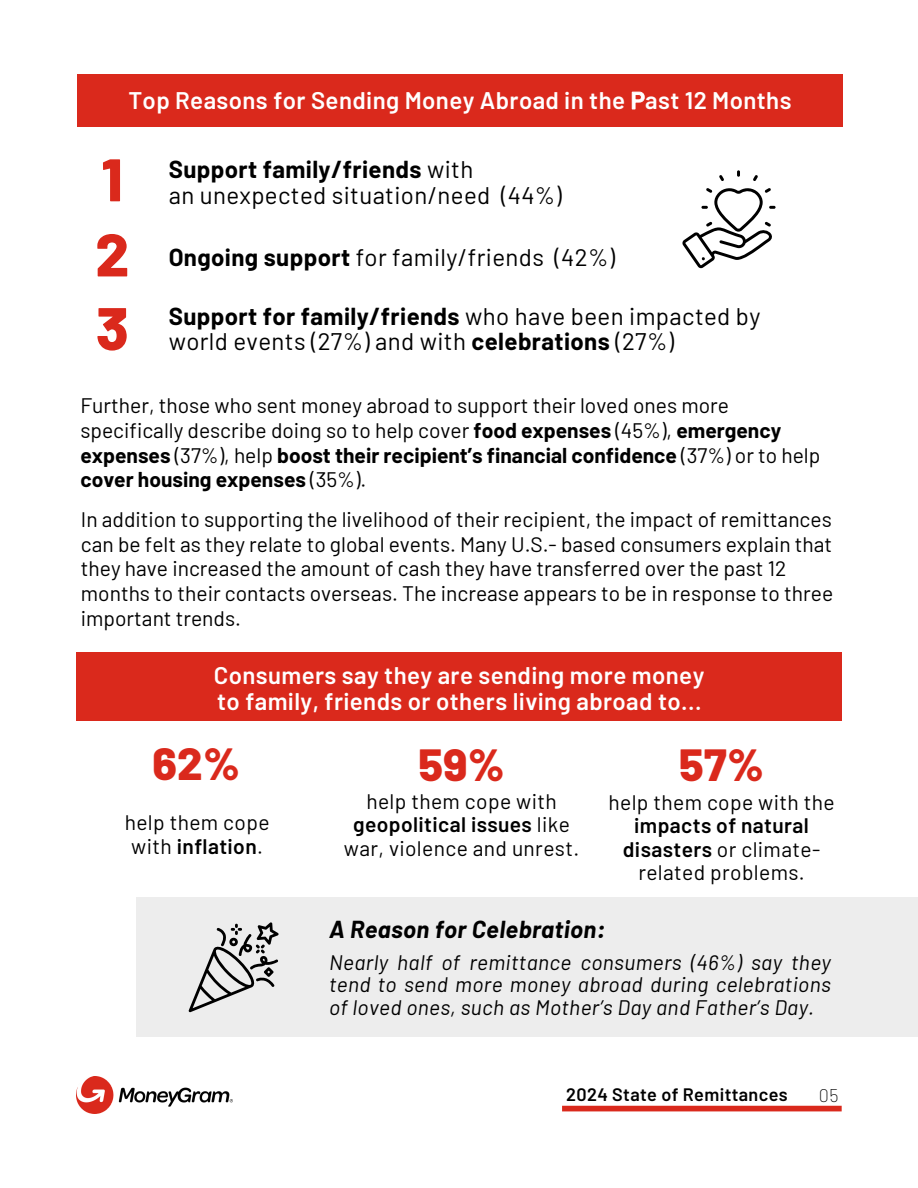
<style>
.page{position:relative;width:918px;height:1188px;background:#fff}
.page>*{position:absolute;margin:0;border:0;box-sizing:border-box;transform-origin:0 0}
.t1{font:800 60px/73.7px "Barlow";color:#da291c}
.t2{font:800 45px "Barlow";color:#da291c}
.t3{font:24px/25.8px "Barlow";letter-spacing:.015em;color:#000}
.t4{font:600 24px/25.8px "Barlow";letter-spacing:.015em;color:#fff}
.t5{font:italic 700 24px "Barlow";letter-spacing:.015em;color:#000}
.t6{font:21px/24.8px "Barlow";color:#000}
.t7{font:21px/23.7px "Barlow";letter-spacing:.02em;color:#000;text-align:center}
.t8{font:italic 21px/22.5px "Barlow";letter-spacing:.02em;color:#000;text-align:justify}
.t9{font:600 18px "Barlow";letter-spacing:.02em;color:#000}
.t10{font:200 18px "Barlow";color:#000}
.s1{font-weight:700}
.s2{font-style:inherit}
.s3{font-weight:600}
</style>
<div class="page">
<div style="left:77px;top:74px;width:765px;height:53px;background:#da291c"></div>
<div style="left:136px;top:898px;width:782px;height:139px;background:#ededed"></div>
<svg style="left:682px;top:170px;width:94px;height:98px"></svg>
<svg style="left:189px;top:922px;width:90px;height:90px"></svg>
<div style="left:76px;top:653px;width:766px;height:68px;background:#da291c"></div>
<img style="left:76px;top:1076px;width:157px;height:38px">
<div style="left:562px;top:1106px;width:280px;height:5px;background:#da291c"></div>
<h2 class="t4" style="left:128px;top:85px;width:665px">Top Reasons for Sending Money Abroad in the Past 12 Months</h2>
<h3 class="t1" style="left:101px;top:141px;width:23px">1</h3>
<h2 class="t1" style="left:95px;top:216px;width:36px">2<br>3</h2>
<p class="t3" style="left:169px;top:154px;width:395px"><span class="s1">Support family/friends</span> with<br><span class="s2">an</span> unexpected situation/need (44%)</p>
<p class="t3" style="left:169px;top:242px;width:448px"><span class="s1">Ongoing support</span> for family/friends (42%)</p>
<p class="t3" style="left:169px;top:301px;width:593px"><span class="s1">S</span><span class="s1">upport for family/friends</span> who have been impacted by world events <span class="s2">(27%)</span> and <span class="s2">with</span> <span class="s1">celebrations</span> (27%)</p>
<h2 class="t6" style="left:80px;top:392px;width:741px">Further, those who sent money abroad to support their loved ones mo<span class="s2">re specifically</span> describe doing so to help cover <span class="s1">food expenses</span> (45%), <span class="s1">emergency expenses</span> (37%), help <span class="s1">boost their recipient’s financial confidence</span> (37%) or to help <span class="s1">cover housing expenses</span> (35%).</h2>
<h2 class="t6" style="left:81px;top:505px;width:754px">In addition to supporting the livelihood of their recipient, the impact of remittances can be felt as they relate to global events. Many U.S.- based consumers explain that they have increased the amount of cash they have transferred over the past 12 months to their contacts overseas. The increase appears to be in response to three important trends.</h2>
<h3 class="t4" style="left:214px;top:660px;width:492px">Consumers say they are sending more money to family, friends or others living abroad to...</h3>
<h3 class="t2" style="left:152px;top:735px;width:89px">62%</h3>
<h3 class="t7" style="left:125px;top:809px;width:146px">help them cope with <span class="s3">inflation</span>.</h3>
<h3 class="t2" style="left:419px;top:736px;width:88px">59%</h3>
<h3 class="t7" style="left:344px;top:788px;width:237px">help them cope with <span class="s3">geopolitical issues</span> like war, violence and unrest.</h3>
<p class="t2" style="left:679px;top:736px;width:86px">57%</p>
<p class="t7" style="left:608px;top:789px;width:228px">help them cope with the <span class="s3">impacts of natural disasters</span> or climate&shy;related problems.</p>
<h3 class="t5" style="left:329px;top:914px;width:278px">A Reason for Celebration:</h3>
<h3 class="t8" style="left:329px;top:950px;width:503px">Nearly half of remittance consumers (46%) say they tend to send more money abroad during celebrations of loved ones, such as Mother’s Day and Father’s Day.</h3>
<h1 class="t9" style="left:566px;top:1081px;width:223px">2024 State of Remittances</h1>
<h1 class="t10" style="left:819px;top:1084px;width:21px">05</h1>
</div>
